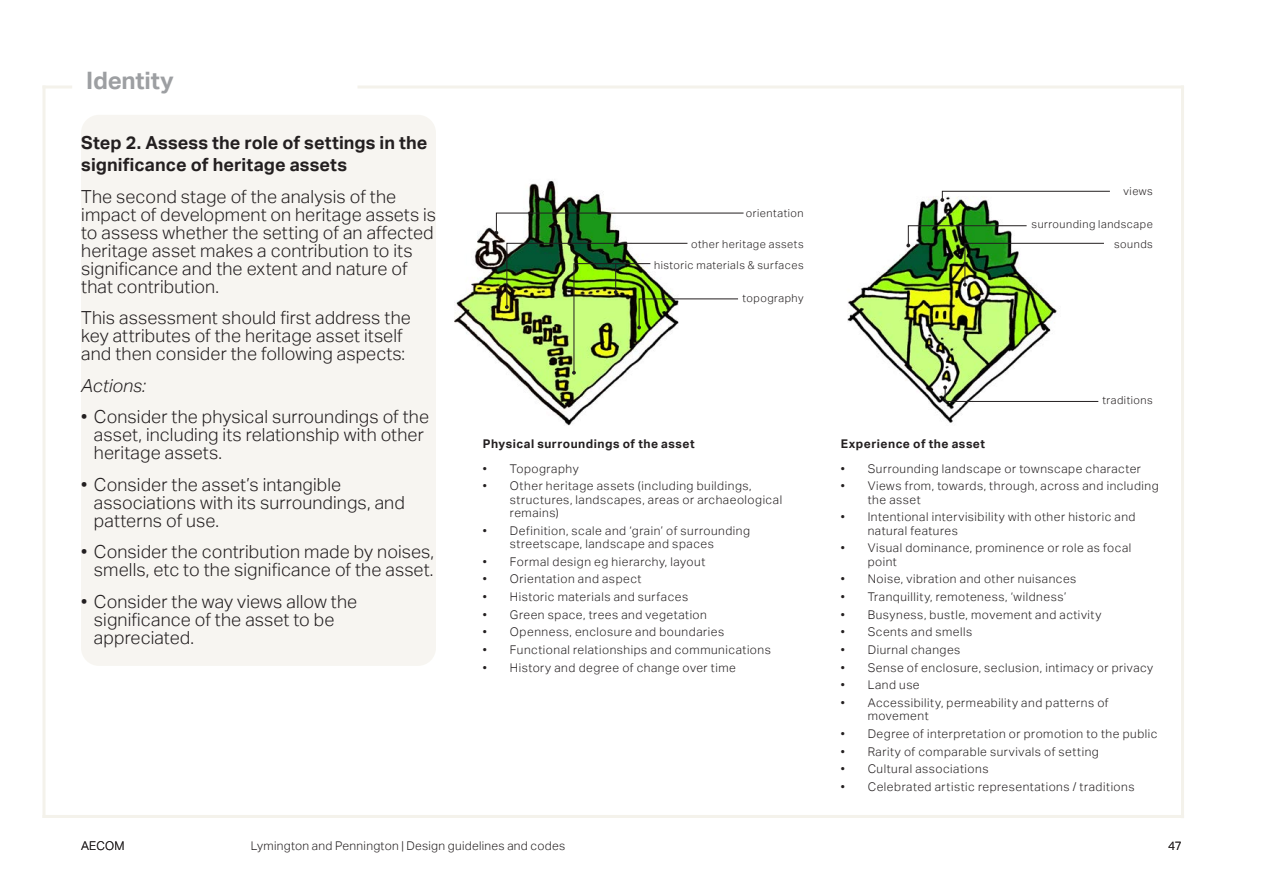
<style>
.page{position:relative;width:1263px;height:893px;background:#fff}
.page>*{position:absolute;margin:0;border:0;box-sizing:border-box;transform-origin:0 0}
.Num_L2_Heading_Bd_18{font:700 24px "AECOM Sans";letter-spacing:-.01em;color:#9d9fa2}
.Bullet_-_Level_1_A_L{font:300 18px/18px "AECOM Sans";letter-spacing:.005em;color:#231f20}
.Bullet_-_Level_1_A_L-2{font:700 18px/22.5px "AECOM Sans";letter-spacing:.005em;color:#231f20}
.Bullet_-_Level_1_A_L-3{font:italic 300 18px "AECOM Sans";color:#231f20}
.t1{font:300 12px/13.4px "AECOM Sans";letter-spacing:.045em;color:#231f20}
.Body_Text_Bd_12_15{font:700 12px "AECOM Sans";letter-spacing:.04em;color:#231f20}
.t2{font:300 12px "AECOM Sans";letter-spacing:.025em;color:#231f20}
.Body_Text_Bd_12_15-2{font:300 10.95px "AECOM Sans";letter-spacing:.05em;color:#231f20}
</style>
<div class="page">
<div style="left:81px;top:115px;width:355px;height:551px;background:#f4f2eb;border-radius:18px"></div>
<hr style="left:357px;top:85px;width:827px;height:3px;background:#f4f2eb">
<hr style="left:43px;top:85px;width:29px;height:3px;background:#f4f2eb">
<hr style="left:43px;top:815px;width:1141px;height:3px;background:#f4f2eb">
<hr style="left:1181px;top:85px;width:3px;height:733px;background:#f4f2eb">
<hr style="left:43px;top:86px;width:3px;height:732px;background:#f4f2eb">
<img style="left:454px;top:180px;width:173px;height:246px">
<img style="left:847px;top:197px;width:210px;height:226px">
<svg style="left:494px;top:212px;width:250px;height:23px"></svg>
<svg style="left:940px;top:190px;width:170px;height:12px"></svg>
<img style="left:906px;top:225px;width:198px;height:62px">
<svg style="left:943px;top:385px;width:156px;height:17px"></svg>
<img style="left:505px;top:242px;width:233px;height:133px">
<p class="Num_L2_Heading_Bd_18" style="left:86px;top:67px;width:89px">Identity</p>
<p class="Bullet_-_Level_1_A_L-2" style="left:81px;top:131px;width:348px">Step 2. Assess the role of settings in the significance of heritage assets</p>
<p class="Bullet_-_Level_1_A_L" style="left:81px;top:187px;width:356px">The second stage of the analysis of the impact of development on heritage assets is to assess whether the setting of an affected heritage asset makes a contribution to its significance and the extent and nature of that contribution.</p>
<p class="Bullet_-_Level_1_A_L" style="left:81px;top:309px;width:331px">This assessment should first address the key attributes of the heritage asset itself and then consider the following aspects:</p>
<p class="Bullet_-_Level_1_A_L-3" style="left:81px;top:375px;width:66px">Actions:</p>
<p class="Bullet_-_Level_1_A_L" style="left:94px;top:408px;width:337px;text-indent:-13px">• Consider the physical surroundings of the asset, including its relationship with other heritage assets.</p>
<p class="Bullet_-_Level_1_A_L" style="left:94px;top:475px;width:312px;text-indent:-13px">• Consider the asset’s intangible associations with its surroundings, and patterns of use.</p>
<p class="Bullet_-_Level_1_A_L" style="left:81px;top:543px;width:354px;text-align:right">• Consider the contribution made by noises, smells, etc to the significance of the asset.</p>
<p class="Bullet_-_Level_1_A_L" style="left:94px;top:592px;width:265px;text-indent:-13px">• Consider the way views allow the significance of the asset to be appreciated.</p>
<p class="Body_Text_Bd_12_15-2" style="left:746px;top:206px;width:59px">orientation</p>
<p class="Body_Text_Bd_12_15-2" style="left:1123px;top:185px;width:31px">views</p>
<p class="Body_Text_Bd_12_15-2" style="left:1032px;top:218px;width:123px">surrounding landscape</p>
<p class="Body_Text_Bd_12_15-2" style="left:691px;top:238px;width:114px">other heritage assets</p>
<p class="Body_Text_Bd_12_15-2" style="left:1114px;top:238px;width:40px">sounds</p>
<p class="Body_Text_Bd_12_15-2" style="left:654px;top:259px;width:151px">historic materials &amp; surfaces</p>
<p class="Body_Text_Bd_12_15-2" style="left:742px;top:292px;width:63px">topography</p>
<p class="Body_Text_Bd_12_15" style="left:483px;top:436px;width:213px">Physical surroundings of the asset</p>
<p class="t1" style="left:483px;top:462px;width:97px">• Topography</p>
<p class="t1" style="left:510px;top:479px;width:274px;text-indent:-27px">• Other heritage assets (including buildings, structures, landscapes, areas or archaeological remains)</p>
<p class="t1" style="left:510px;top:524px;width:242px;text-indent:-27px">• Definition, scale and ‘grain’ of surrounding streetscape, landscape and spaces</p>
<p class="t1" style="left:483px;top:555px;width:224px">• Formal design eg hierarchy, layout</p>
<p class="t1" style="left:483px;top:572px;width:160px">• Orientation and aspect</p>
<p class="t1" style="left:483px;top:590px;width:207px">• Historic materials and surfaces</p>
<p class="t1" style="left:483px;top:608px;width:225px">• Green space, trees and vegetation</p>
<p class="t1" style="left:483px;top:625px;width:243px">• Openness, enclosure and boundaries</p>
<p class="t1" style="left:483px;top:643px;width:290px">• Functional relationships and communications</p>
<p class="t1" style="left:483px;top:661px;width:254px">• History and degree of change over time</p>
<p class="Body_Text_Bd_12_15-2" style="left:1102px;top:394px;width:52px">traditions</p>
<p class="Body_Text_Bd_12_15" style="left:841px;top:436px;width:146px">Experience of the asset</p>
<p class="t1" style="left:841px;top:462px;width:302px">• Surrounding landscape or townscape character</p>
<p class="t1" style="left:868px;top:479px;width:292px;text-indent:-27px">• Views from, towards, through, across and including the asset</p>
<p class="t1" style="left:868px;top:510px;width:269px;text-indent:-27px">• Intentional intervisibility with other historic and natural features</p>
<p class="t1" style="left:868px;top:541px;width:265px;text-indent:-27px">• Visual dominance, prominence or role as focal point</p>
<p class="t1" style="left:841px;top:572px;width:237px">• Noise, vibration and other nuisances</p>
<p class="t1" style="left:841px;top:590px;width:227px">• Tranquillity, remoteness, ‘wildness’</p>
<p class="t1" style="left:841px;top:608px;width:262px">• Busyness, bustle, movement and activity</p>
<p class="t1" style="left:841px;top:625px;width:133px">• Scents and smells</p>
<p class="t1" style="left:841px;top:643px;width:121px">• Diurnal changes</p>
<p class="t1" style="left:841px;top:661px;width:314px">• Sense of enclosure, seclusion, intimacy or privacy</p>
<p class="t1" style="left:841px;top:678px;width:80px">• Land use</p>
<p class="t1" style="left:868px;top:696px;width:242px;text-indent:-27px">• Accessibility, permeability and patterns of movement</p>
<p class="t1" style="left:841px;top:727px;width:318px">• Degree of interpretation or promotion to the public</p>
<p class="t1" style="left:841px;top:745px;width:260px">• Rarity of comparable survivals of setting</p>
<p class="t1" style="left:841px;top:762px;width:149px">• Cultural associations</p>
<p class="t1" style="left:841px;top:780px;width:295px">• Celebrated artistic representations / traditions</p>
<p class="t2" style="left:251px;top:838px;width:316px">Lymington and Pennington | Design guidelines and codes</p>
<p class="t1" style="left:81px;top:839px;width:45px">AECOM</p>
<p class="t1" style="left:1168px;top:839px;width:15px">47</p>
</div>
